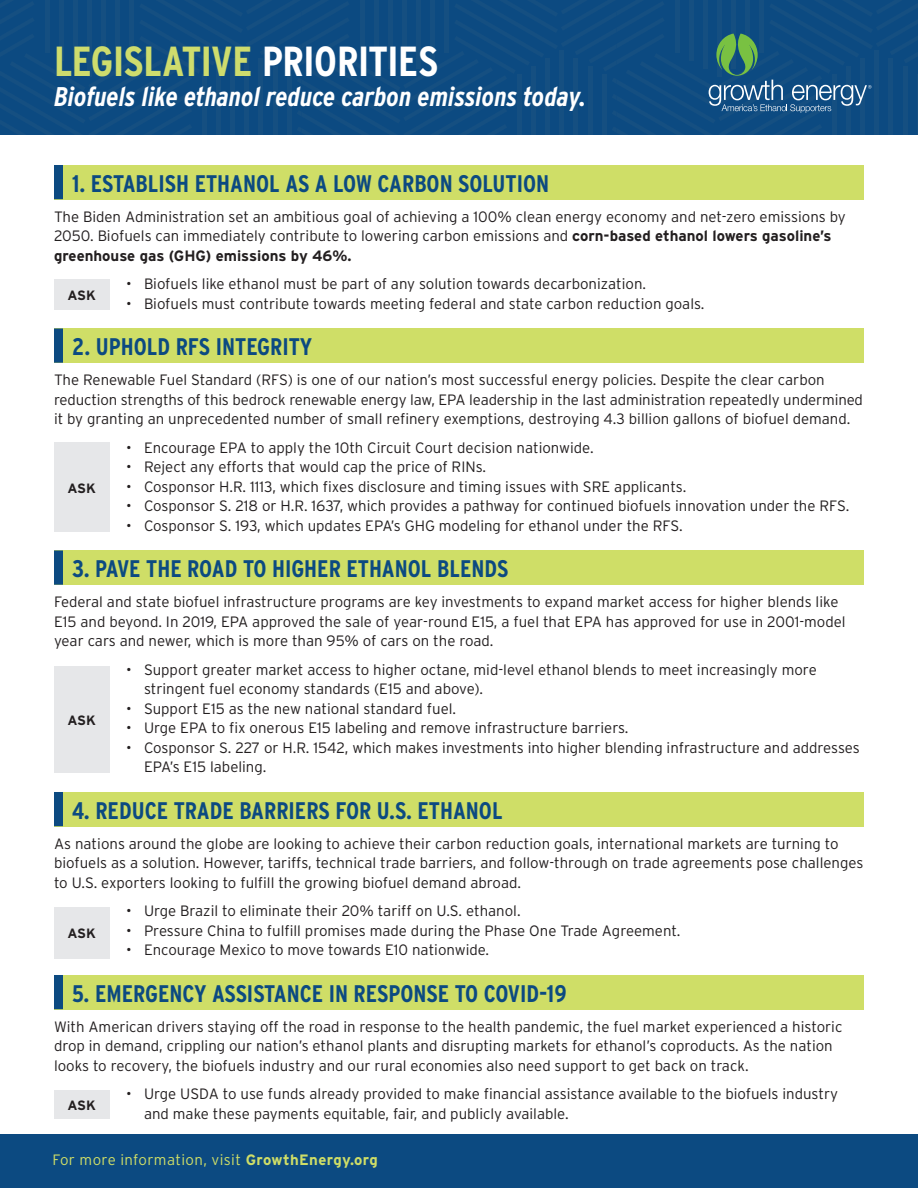
<style>
.page{position:relative;width:918px;height:1188px;background:#fff}
.page>*{position:absolute;margin:0;border:0;box-sizing:border-box;transform-origin:0 0}
.h34{font:700 condensed 42px "Interstate";letter-spacing:-.01em;color:#cedc6d}
.h18_ital{font:italic 700 condensed 27px "Interstate";color:#fff}
.subh_18_on_12{font:700 condensed 24px "Interstate";color:#0c4a81}
.b_10_on_13{font:300 15px/19.5px "Interstate";color:#231f20}
.t1{font:300 15px "Interstate";letter-spacing:.025em;color:#cfde67}
.t2{font:700 13.5px "Interstate";letter-spacing:-.015em;color:#231f20}
.s1{color:#fff}
.s2{font-weight:700}
</style>
<div class="page">
<div style="left:0;top:1134px;width:918px;height:54px;background:#0c4a81"></div>
<svg style="left:0;top:0;width:918px;height:135px;background:#114e81"></svg>
<div style="left:54px;top:165px;width:810px;height:34px;background:#cfde67"></div>
<div style="left:54px;top:165px;width:9px;height:34px;background:#0c4a81"></div>
<div style="left:54px;top:328px;width:810px;height:35px;background:#cfde67"></div>
<div style="left:54px;top:328px;width:9px;height:35px;background:#0c4a81"></div>
<div style="left:54px;top:550px;width:810px;height:35px;background:#cfde67"></div>
<div style="left:54px;top:550px;width:9px;height:35px;background:#0c4a81"></div>
<div style="left:54px;top:792px;width:810px;height:34px;background:#cfde67"></div>
<div style="left:54px;top:792px;width:9px;height:34px;background:#0c4a81"></div>
<div style="left:54px;top:975px;width:810px;height:34px;background:#cfde67"></div>
<div style="left:54px;top:975px;width:9px;height:34px;background:#0c4a81"></div>
<div style="left:54px;top:279px;width:55px;height:30px;background:#e6e7e9"></div>
<div style="left:54px;top:442px;width:55px;height:90px;background:#e6e7e9"></div>
<div style="left:54px;top:907px;width:55px;height:51px;background:#e6e7e9"></div>
<div style="left:54px;top:1090px;width:55px;height:29px;background:#e6e7e9"></div>
<div style="left:54px;top:666px;width:55px;height:107px;background:#e6e7e9"></div>
<p class="h34" style="left:54px;top:37px;width:386px">LEGISLATIVE <span class="s1">PRIORITIES</span></p>
<p class="h18_ital" style="left:54px;top:81px;width:534px">Biofuels like ethanol reduce carbon emissions today.</p>
<p class="subh_18_on_12" style="left:72px;top:170px;width:479px">1. ESTABLISH ETHANOL AS A LOW CARBON SOLUTION</p>
<p class="b_10_on_13" style="left:54px;top:207px;width:793px">The Biden Administration set an ambitious goal of achieving a 100% clean energy economy and net-zero emissions by<br>2050. Biofuels can immediately contribute to lowering carbon emissions and <span class="s2">corn-based ethanol lowers gasoline’s greenhouse gas (GHG) emissions by 46%.</span></p>
<p class="b_10_on_13" style="left:126px;top:274px;width:522px">• Biofuels like ethanol must be part of any solution towards decarbonization.</p>
<p class="b_10_on_13" style="left:126px;top:294px;width:580px">• Biofuels must contribute towards meeting federal and state carbon reduction goals.</p>
<p class="subh_18_on_12" style="left:72px;top:333px;width:242px">2. UPHOLD RFS INTEGRITY</p>
<p class="b_10_on_13" style="left:54px;top:370px;width:811px">The Renewable Fuel Standard (RFS) is one of our nation’s most successful energy policies. Despite the clear carbon reduction strengths of this bedrock renewable energy law, EPA leadership in the last administration repeatedly undermined it by granting an unprecedented number of small refinery exemptions, destroying 4.3 billion gallons of biofuel demand.</p>
<p class="b_10_on_13" style="left:126px;top:438px;width:469px">• Encourage EPA to apply the 10th Circuit Court decision nationwide.</p>
<p class="b_10_on_13" style="left:126px;top:457px;width:362px">• Reject any efforts that would cap the price of RINs.</p>
<p class="b_10_on_13" style="left:126px;top:477px;width:562px">• Cosponsor H.R. 1113, which fixes disclosure and timing issues with SRE applicants.</p>
<p class="b_10_on_13" style="left:126px;top:496px;width:725px">• Cosponsor S. 218 or H.R. 1637, which provides a pathway for continued biofuels innovation under the RFS.</p>
<p class="b_10_on_13" style="left:126px;top:516px;width:558px">• Cosponsor S. 193, which updates EPA’s GHG modeling for ethanol under the RFS.</p>
<p class="subh_18_on_12" style="left:72px;top:555px;width:438px">3. PAVE THE ROAD TO HIGHER ETHANOL BLENDS</p>
<p class="b_10_on_13" style="left:54px;top:592px;width:793px">Federal and state biofuel infrastructure programs are key investments to expand market access for higher blends like<br>E15 and beyond. In 2019, EPA approved the sale of year-round E15, a fuel that EPA has approved for use in 2001-model year cars and newer, which is more than 95% of cars on the road.</p>
<p class="b_10_on_13" style="left:144px;top:660px;width:674px;text-indent:-18px">• Support greater market access to higher octane, mid-level ethanol blends to meet increasingly more stringent fuel economy standards (E15 and above).</p>
<p class="b_10_on_13" style="left:126px;top:699px;width:332px">• Support E15 as the new national standard fuel.</p>
<p class="b_10_on_13" style="left:126px;top:718px;width:504px">• Urge EPA to fix onerous E15 labeling and remove infrastructure barriers.</p>
<p class="b_10_on_13" style="left:144px;top:738px;width:717px;text-indent:-18px">• Cosponsor S. 227 or H.R. 1542, which makes investments into higher blending infrastructure and addresses<br>EPA’s E15 labeling.</p>
<p class="subh_18_on_12" style="left:72px;top:797px;width:432px">4. REDUCE TRADE BARRIERS FOR U.S. ETHANOL</p>
<p class="b_10_on_13" style="left:54px;top:834px;width:811px">As nations around the globe are looking to achieve their carbon reduction goals, international markets are turning to biofuels as a solution. However, tariffs, technical trade barriers, and follow-through on trade agreements pose challenges to U.S. exporters looking to fulfill the growing biofuel demand abroad.</p>
<p class="b_10_on_13" style="left:126px;top:901px;width:396px">• Urge Brazil to eliminate their 20% tariff on U.S. ethanol.</p>
<p class="b_10_on_13" style="left:126px;top:921px;width:556px">• Pressure China to fulfill promises made during the Phase One Trade Agreement.</p>
<p class="b_10_on_13" style="left:126px;top:940px;width:365px">• Encourage Mexico to move towards E10 nationwide.</p>
<p class="subh_18_on_12" style="left:72px;top:980px;width:496px">5. EMERGENCY ASSISTANCE IN RESPONSE TO COVID-19</p>
<p class="b_10_on_13" style="left:54px;top:1017px;width:790px">With American drivers staying off the road in response to the health pandemic, the fuel market experienced a historic drop in demand, crippling our nation’s ethanol plants and disrupting markets for ethanol’s coproducts. As the nation looks to recovery, the biofuels industry and our rural economies also need support to get back on track.</p>
<p class="b_10_on_13" style="left:144px;top:1084px;width:696px;text-indent:-18px">• Urge USDA to use funds already provided to make financial assistance available to the biofuels industry and make these payments equitable, fair, and publicly available.</p>
<p class="t2" style="left:67px;top:287px;width:30px">ASK</p>
<p class="t2" style="left:67px;top:480px;width:30px">ASK</p>
<p class="t2" style="left:67px;top:713px;width:30px">ASK</p>
<p class="t2" style="left:67px;top:926px;width:30px">ASK</p>
<p class="t2" style="left:67px;top:1098px;width:30px">ASK</p>
<p class="t1" style="left:53px;top:1152px;width:327px">For more information, visit <span class="s2">GrowthEnergy.org</span></p>
</div>
